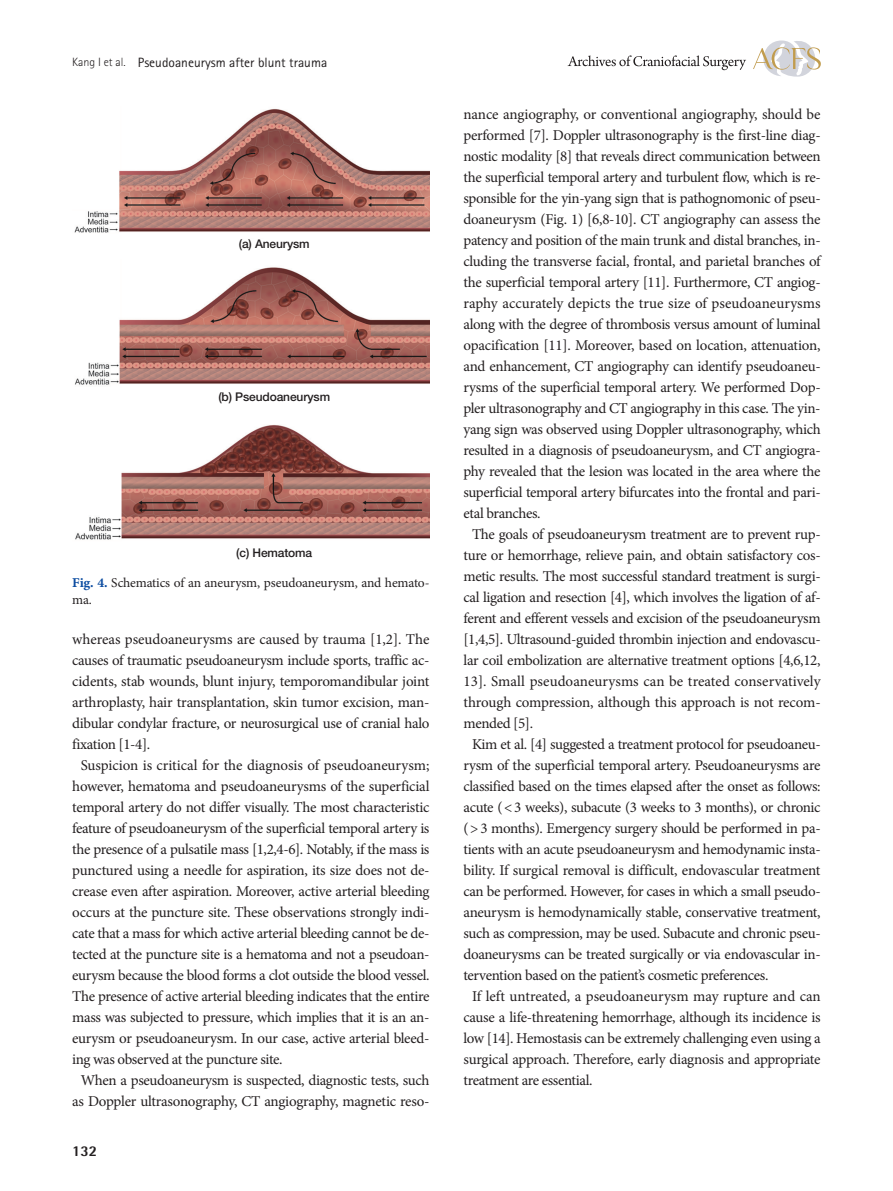
<style>
.page{position:relative;width:893px;height:1191px;background:#fff}
.page>*{position:absolute;margin:0;border:0;box-sizing:border-box;transform-origin:0 0}
.본문{font:15px/21px "Minion Pro";letter-spacing:-.025em;color:#231f20;text-align:justify}
.t1{font:800 15px "Rotis Semi Sans Std";color:#231f20}
.표그림제목{font:13.5px/16.2px "Minion Pro";letter-spacing:-.01em;color:#231f20}
.t2{font:13.5px "Rotis Sans Serif Std";color:#231f20}
.그림지문{font:500 12px "Helvetica Neue LT Std";letter-spacing:-.01em;color:#231f20}
.s1{font-weight:300;font-size:12px}
.s2{font-family:"Minion Pro Bold Capt";color:#0d4da1}
</style>
<div class="page">
<svg style="left:753px;top:40px;width:68px;height:37px"></svg>
<svg style="left:568px;top:55px;width:178px;height:15px"></svg>
<img style="left:74px;top:109px;width:355px;height:124px">
<img style="left:75px;top:267px;width:354px;height:118px">
<img style="left:75px;top:425px;width:354px;height:115px">
<p class="t2" style="left:72px;top:54px;width:256px"><span class="s1">Kang I et al.</span> Pseudoaneurysm after blunt trauma</p>
<p class="그림지문" style="left:239px;top:237px;width:72px">(a) Aneurysm</p>
<p class="그림지문" style="left:218px;top:390px;width:113px">(b) Pseudoaneurysm</p>
<p class="그림지문" style="left:236px;top:545px;width:78px">(c) Hematoma</p>
<p class="표그림제목" style="left:72px;top:575px;width:359px"><span class="s2">Fig. 4.</span> Schematics of an aneurysm, pseudoaneurysm, and hemato&shy;ma.</p>
<p class="본문" style="left:72px;top:628px;width:359px">whereas pseudoaneurysms are caused by trauma [1,2]. The causes of traumatic pseudoaneurysm include sports, traffic ac&shy;cidents, stab wounds, blunt injury, temporomandibular joint arthroplasty, hair transplantation, skin tumor excision, man&shy;dibular condylar fracture, or neurosurgical use of cranial halo fixation [1-4].</p>
<p class="본문" style="left:72px;top:754px;width:359px;text-indent:9px">Suspicion is critical for the diagnosis of pseudoaneurysm; however, hematoma and pseudoaneurysms of the superficial temporal artery do not differ visually. The most characteristic feature of pseudoaneurysm of the superficial temporal artery is the presence of a pulsatile mass [1,2,4-6]. Notably, if the mass is punctured using a needle for aspiration, its size does not de&shy;crease even after aspiration. Moreover, active arterial bleeding occurs at the puncture site. These observations strongly indi&shy;cate that a mass for which active arterial bleeding cannot be de&shy;tected at the puncture site is a hematoma and not a pseudoan&shy;eurysm because the blood forms a clot outside the blood vessel.<br>The presence of active arterial bleeding indicates that the entire mass was subjected to pressure, which implies that it is an an&shy;eurysm or pseudoaneurysm. In our case, active arterial bleed&shy;ing was observed at the puncture site.</p>
<p class="본문" style="left:72px;top:1069px;width:359px;text-align:center">When a pseudoaneurysm is suspected, diagnostic tests, such as Doppler ultrasonography, CT angiography, magnetic reso-</p>
<p class="t1" style="left:72px;top:1141px;width:27px">132</p>
<p class="본문" style="left:463px;top:103px;width:359px">nance angiography, or conventional angiography, should be performed [7]. Doppler ultrasonography is the first-line diag&shy;nostic modality [8] that reveals direct communication between the superficial temporal artery and turbulent flow, which is re&shy;sponsible for the yin-yang sign that is pathognomonic of pseu&shy;doaneurysm (Fig. 1) [6,8-10]. CT angiography can assess the patency and position of the main trunk and distal branches, in&shy;cluding the transverse facial, frontal, and parietal branches of the superficial temporal artery [11]. Furthermore, CT angiog&shy;raphy accurately depicts the true size of pseudoaneurysms along with the degree of thrombosis versus amount of luminal opacification [11]. Moreover, based on location, attenuation, and enhancement, CT angiography can identify pseudoaneu&shy;rysms of the superficial temporal artery. We performed Dop&shy;pler ultrasonography and CT angiography in this case. The yin&shy;yang sign was observed using Doppler ultrasonography, which resulted in a diagnosis of pseudoaneurysm, and CT angiogra&shy;phy revealed that the lesion was located in the area where the superficial temporal artery bifurcates into the frontal and pari&shy;etal branches.</p>
<p class="본문" style="left:463px;top:523px;width:359px;text-indent:9px">The goals of pseudoaneurysm treatment are to prevent rup&shy;ture or hemorrhage, relieve pain, and obtain satisfactory cos&shy;metic results. The most successful standard treatment is surgi&shy;cal ligation and resection [4], which involves the ligation of af&shy;ferent and efferent vessels and excision of the pseudoaneurysm [1,4,5]. Ultrasound-guided thrombin injection and endovascu&shy;lar coil embolization are alternative treatment options [4,6,12, 13]. Small pseudoaneurysms can be treated conservatively through compression, although this approach is not recom&shy;mended [5].</p>
<p class="본문" style="left:463px;top:733px;width:359px;text-indent:9px">Kim et al. [4] suggested a treatment protocol for pseudoaneu&shy;rysm of the superficial temporal artery. Pseudoaneurysms are classified based on the times elapsed after the onset as follows: acute (&lt; 3 weeks), subacute (3 weeks to 3 months), or chronic (&gt; 3 months). Emergency surgery should be performed in pa&shy;tients with an acute pseudoaneurysm and hemodynamic insta&shy;bility. If surgical removal is difficult, endovascular treatment can be performed. However, for cases in which a small pseudo&shy;aneurysm is hemodynamically stable, conservative treatment, such as compression, may be used. Subacute and chronic pseu&shy;doaneurysms can be treated surgically or via endovascular in&shy;tervention based on the patient’s cosmetic preferences.</p>
<p class="본문" style="left:463px;top:985px;width:359px;text-indent:9px">If left untreated, a pseudoaneurysm may rupture and can cause a life-threatening hemorrhage, although its incidence is low [14]. Hemostasis can be extremely challenging even using a surgical approach. Therefore, early diagnosis and appropriate treatment are essential.</p>
</div>
